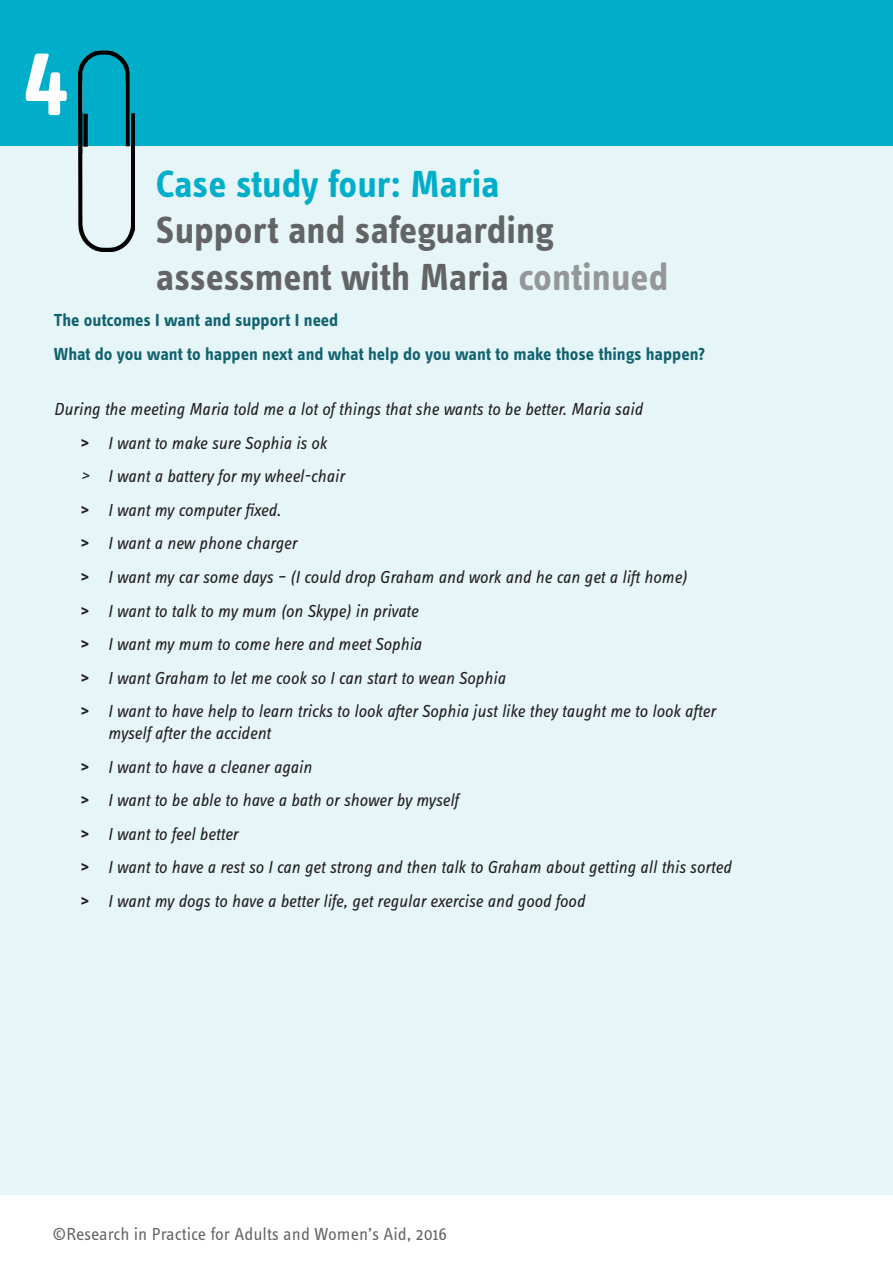
<style>
.page{position:relative;width:893px;height:1263px;background:#fff}
.page>*{position:absolute;margin:0;border:0;box-sizing:border-box;transform-origin:0 0}
.t1{font:700 90px "Info Text Pro";color:#fff}
.t2{font:700 39px "Info Text Pro";color:#636466}
.t3{font:700 39px "Info Text Pro";letter-spacing:-.005em;color:#00aec9}
.t4{font:italic 18px/21.6px "Info Text Pro";color:#231f20}
.t5{font:700 18px "Info Text Pro";color:#126370}
.t6{font:18px "Info Text Pro";color:#636466}
.s1{color:#949698}
.s2{font-weight:700;font-style:normal}
</style>
<div class="page">
<div style="left:0;top:0;width:893px;height:147px;background:#00aec9"></div>
<div style="left:0;top:147px;width:893px;height:1048px;background:#e6f5f7"></div>
<img style="left:78px;top:51px;width:56px;height:201px">
<p class="t1" style="left:23px;top:19px;width:48px">4</p>
<p class="t3" style="left:156px;top:160px;width:345px">Case study four: Maria</p>
<p class="t2" style="left:156px;top:207px;width:400px">Support and safeguarding</p>
<p class="t2" style="left:156px;top:254px;width:514px">assessment with Maria <span class="s1">continued</span></p>
<p class="t5" style="left:54px;top:309px;width:286px">The outcomes I want and support I need</p>
<p class="t5" style="left:54px;top:343px;width:653px">What do you want to happen next and what help do you want to make those things happen?</p>
<p class="t4" style="left:54px;top:398px;width:590px">During the meeting Maria told me a lot of things that she wants to be better. Maria said</p>
<p class="t4" style="left:81px;top:431px;width:247px"><span class="s2">&gt;</span> I want to make sure Sophia is ok</p>
<p class="t4" style="left:81px;top:465px;width:265px">&gt; I want a battery for my wheel-chair</p>
<p class="t4" style="left:81px;top:498px;width:201px"><span class="s2">&gt;</span> I want my computer fixed.</p>
<p class="t4" style="left:81px;top:532px;width:217px"><span class="s2">&gt;</span> I want a new phone charger</p>
<p class="t4" style="left:81px;top:566px;width:608px"><span class="s2">&gt;</span> I want my car some days – (I could drop Graham and work and he can get a lift home)</p>
<p class="t4" style="left:81px;top:599px;width:339px"><span class="s2">&gt;</span> I want to talk to my mum (on Skype) in private</p>
<p class="t4" style="left:81px;top:633px;width:342px"><span class="s2">&gt;</span> I want my mum to come here and meet Sophia</p>
<p class="t4" style="left:81px;top:666px;width:426px"><span class="s2">&gt;</span> I want Graham to let me cook so I can start to wean Sophia</p>
<p class="t4" style="left:108px;top:700px;width:609px;text-indent:-27px"><span class="s2">&gt;</span> I want to have help to learn tricks to look after Sophia just like they taught me to look after myself after the accident</p>
<p class="t4" style="left:81px;top:755px;width:232px"><span class="s2">&gt;</span> I want to have a cleaner again</p>
<p class="t4" style="left:81px;top:789px;width:379px"><span class="s2">&gt;</span> I want to be able to have a bath or shower by myself</p>
<p class="t4" style="left:81px;top:822px;width:159px"><span class="s2">&gt;</span> I want to feel better</p>
<p class="t4" style="left:81px;top:856px;width:652px"><span class="s2">&gt;</span> I want to have a rest so I can get strong and then talk to Graham about getting all this sorted</p>
<p class="t4" style="left:81px;top:890px;width:505px"><span class="s2">&gt;</span> I want my dogs to have a better life, get regular exercise and good food</p>
<p class="t6" style="left:52px;top:1223px;width:396px">©Research in Practice for Adults and Women’s Aid, 2016</p>
</div>
